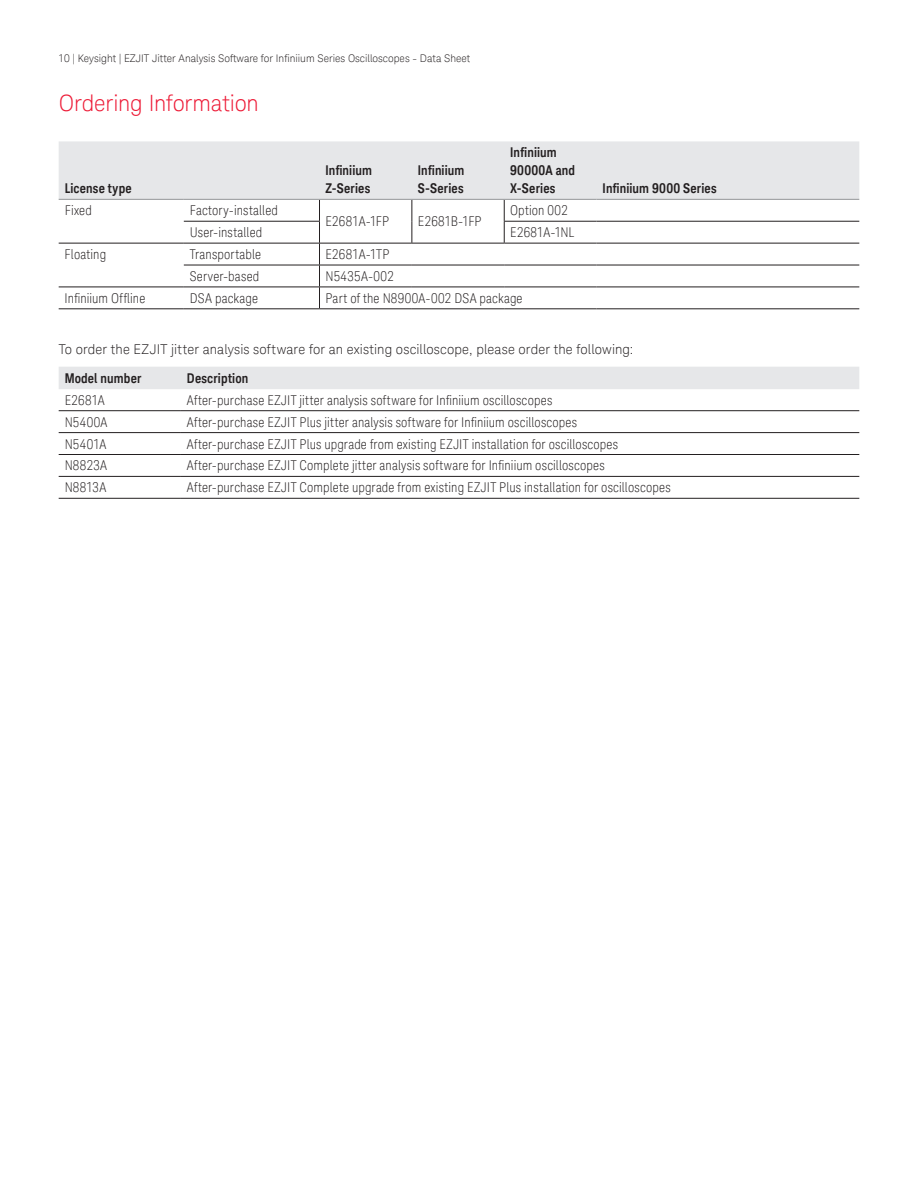
<style>
.page{position:relative;width:918px;height:1188px;background:#fff}
.page>*{position:absolute;margin:0;border:0;box-sizing:border-box;transform-origin:0 0}
.t1{font:300 22.5px "Keysight Sans";letter-spacing:-.005em;color:#ed1a36}
.t2{font:300 condensed 13.5px "Keysight Sans";letter-spacing:.015em;color:#231f20}
.t3{font:700 13.5px/18px "Keysight Sans Condensed";letter-spacing:.01em;color:#231f20}
.t4{font:300 13.5px "Keysight Sans";letter-spacing:.01em;color:#231f20}
.t5{font:300 10.5px "Keysight Sans";color:#231f20}
</style>
<div class="page">
<div style="left:59px;top:367px;width:800px;height:22px;background:#e6e7e9"></div>
<hr style="left:59px;top:410px;width:122px;height:1px;background:#231f20">
<hr style="left:181px;top:410px;width:678px;height:1px;background:#231f20">
<hr style="left:59px;top:432px;width:122px;height:1px;background:#231f20">
<hr style="left:181px;top:432px;width:678px;height:1px;background:#231f20">
<hr style="left:59px;top:454px;width:122px;height:1px;background:#231f20">
<hr style="left:181px;top:454px;width:678px;height:1px;background:#231f20">
<hr style="left:59px;top:476px;width:122px;height:1px;background:#231f20">
<hr style="left:181px;top:476px;width:678px;height:1px;background:#231f20">
<hr style="left:59px;top:498px;width:122px;height:1px;background:#231f20">
<hr style="left:181px;top:498px;width:678px;height:1px;background:#231f20">
<div style="left:59px;top:141px;width:800px;height:58px;background:#e6e7e9"></div>
<hr style="left:184px;top:221px;width:136px;height:1px;background:#231f20">
<hr style="left:504px;top:221px;width:93px;height:1px;background:#231f20">
<hr style="left:597px;top:221px;width:262px;height:1px;background:#231f20">
<hr style="left:59px;top:243px;width:125px;height:1px;background:#231f20">
<hr style="left:184px;top:243px;width:136px;height:1px;background:#231f20">
<hr style="left:320px;top:243px;width:92px;height:1px;background:#231f20">
<hr style="left:412px;top:243px;width:92px;height:1px;background:#231f20">
<hr style="left:504px;top:243px;width:93px;height:1px;background:#231f20">
<hr style="left:597px;top:243px;width:262px;height:1px;background:#231f20">
<hr style="left:184px;top:265px;width:136px;height:1px;background:#231f20">
<hr style="left:320px;top:265px;width:92px;height:1px;background:#231f20">
<hr style="left:412px;top:265px;width:92px;height:1px;background:#231f20">
<hr style="left:504px;top:265px;width:93px;height:1px;background:#231f20">
<hr style="left:597px;top:265px;width:262px;height:1px;background:#231f20">
<hr style="left:59px;top:287px;width:125px;height:1px;background:#231f20">
<hr style="left:184px;top:287px;width:136px;height:1px;background:#231f20">
<hr style="left:320px;top:287px;width:92px;height:1px;background:#231f20">
<hr style="left:412px;top:287px;width:92px;height:1px;background:#231f20">
<hr style="left:504px;top:287px;width:93px;height:1px;background:#231f20">
<hr style="left:597px;top:287px;width:262px;height:1px;background:#231f20">
<hr style="left:59px;top:308px;width:125px;height:1px;background:#231f20">
<hr style="left:184px;top:308px;width:136px;height:1px;background:#231f20">
<hr style="left:320px;top:308px;width:92px;height:1px;background:#231f20">
<hr style="left:412px;top:308px;width:92px;height:1px;background:#231f20">
<hr style="left:504px;top:308px;width:93px;height:1px;background:#231f20">
<hr style="left:597px;top:308px;width:262px;height:1px;background:#231f20">
<svg style="left:411px;top:200px;width:1px;height:43px"></svg>
<svg style="left:504px;top:200px;width:1px;height:43px"></svg>
<svg style="left:319px;top:200px;width:1px;height:108px"></svg>
<hr style="left:59px;top:199px;width:125px;height:1px;background:#939598">
<hr style="left:184px;top:199px;width:136px;height:1px;background:#939598">
<hr style="left:320px;top:199px;width:92px;height:1px;background:#939598">
<hr style="left:412px;top:199px;width:92px;height:1px;background:#939598">
<hr style="left:504px;top:199px;width:93px;height:1px;background:#939598">
<hr style="left:597px;top:199px;width:262px;height:1px;background:#939598">
<p class="t5" style="left:59px;top:52px;width:413px">10 | Keysight | EZJIT Jitter Analysis Software for Infiniium Series Oscilloscopes - Data Sheet</p>
<h1 class="t1" style="left:59px;top:90px;width:202px">Ordering Information</h1>
<p class="t3" style="left:65px;top:180px;width:69px">License type</p>
<p class="t3" style="left:326px;top:162px;width:48px">Infiniium<br>Z-Series</p>
<p class="t3" style="left:418px;top:162px;width:48px">Infiniium<br>S-Series</p>
<p class="t3" style="left:510px;top:144px;width:66px">Infiniium<br>90000A and<br>X-Series</p>
<p class="t2" style="left:65px;top:202px;width:29px">Fixed</p>
<p class="t2" style="left:190px;top:202px;width:90px">Factory-installed</p>
<p class="t2" style="left:510px;top:202px;width:59px">Option 002</p>
<p class="t2" style="left:325px;top:213px;width:65px">E2681A-1FP</p>
<p class="t2" style="left:418px;top:213px;width:65px">E2681B-1FP</p>
<p class="t2" style="left:190px;top:224px;width:74px">User-installed</p>
<p class="t2" style="left:510px;top:224px;width:66px">E2681A-1NL</p>
<p class="t2" style="left:65px;top:246px;width:43px">Floating</p>
<p class="t2" style="left:190px;top:246px;width:73px">Transportable</p>
<p class="t2" style="left:325px;top:246px;width:65px">E2681A-1TP</p>
<p class="t2" style="left:190px;top:268px;width:71px">Server-based</p>
<p class="t2" style="left:325px;top:268px;width:70px">N5435A-002</p>
<p class="t2" style="left:65px;top:290px;width:82px">Infiniium Offline</p>
<p class="t2" style="left:190px;top:290px;width:70px">DSA package</p>
<p class="t2" style="left:325px;top:290px;width:199px">Part of the N8900A-002 DSA package</p>
<p class="t3" style="left:603px;top:180px;width:116px">Infiniium 9000 Series</p>
<p class="t4" style="left:59px;top:341px;width:576px">To order the EZJIT jitter analysis software for an existing oscilloscope, please order the following:</p>
<p class="t3" style="left:65px;top:369px;width:78px">Model number</p>
<p class="t3" style="left:187px;top:369px;width:63px">Description</p>
<p class="t2" style="left:65px;top:392px;width:42px">E2681A</p>
<p class="t2" style="left:187px;top:392px;width:367px">After-purchase EZJIT jitter analysis software for Infiniium oscilloscopes</p>
<p class="t2" style="left:65px;top:414px;width:44px">N5400A</p>
<p class="t2" style="left:187px;top:414px;width:392px">After-purchase EZJIT Plus jitter analysis software for Infiniium oscilloscopes</p>
<p class="t2" style="left:65px;top:436px;width:43px">N5401A</p>
<p class="t2" style="left:187px;top:436px;width:433px">After-purchase EZJIT Plus upgrade from existing EZJIT installation for oscilloscopes</p>
<p class="t2" style="left:65px;top:458px;width:44px">N8823A</p>
<p class="t2" style="left:187px;top:458px;width:419px">After-purchase EZJIT Complete jitter analysis software for Infiniium oscilloscopes</p>
<p class="t2" style="left:65px;top:480px;width:43px">N8813A</p>
<p class="t2" style="left:187px;top:480px;width:485px">After-purchase EZJIT Complete upgrade from existing EZJIT Plus installation for oscilloscopes</p>
</div>
